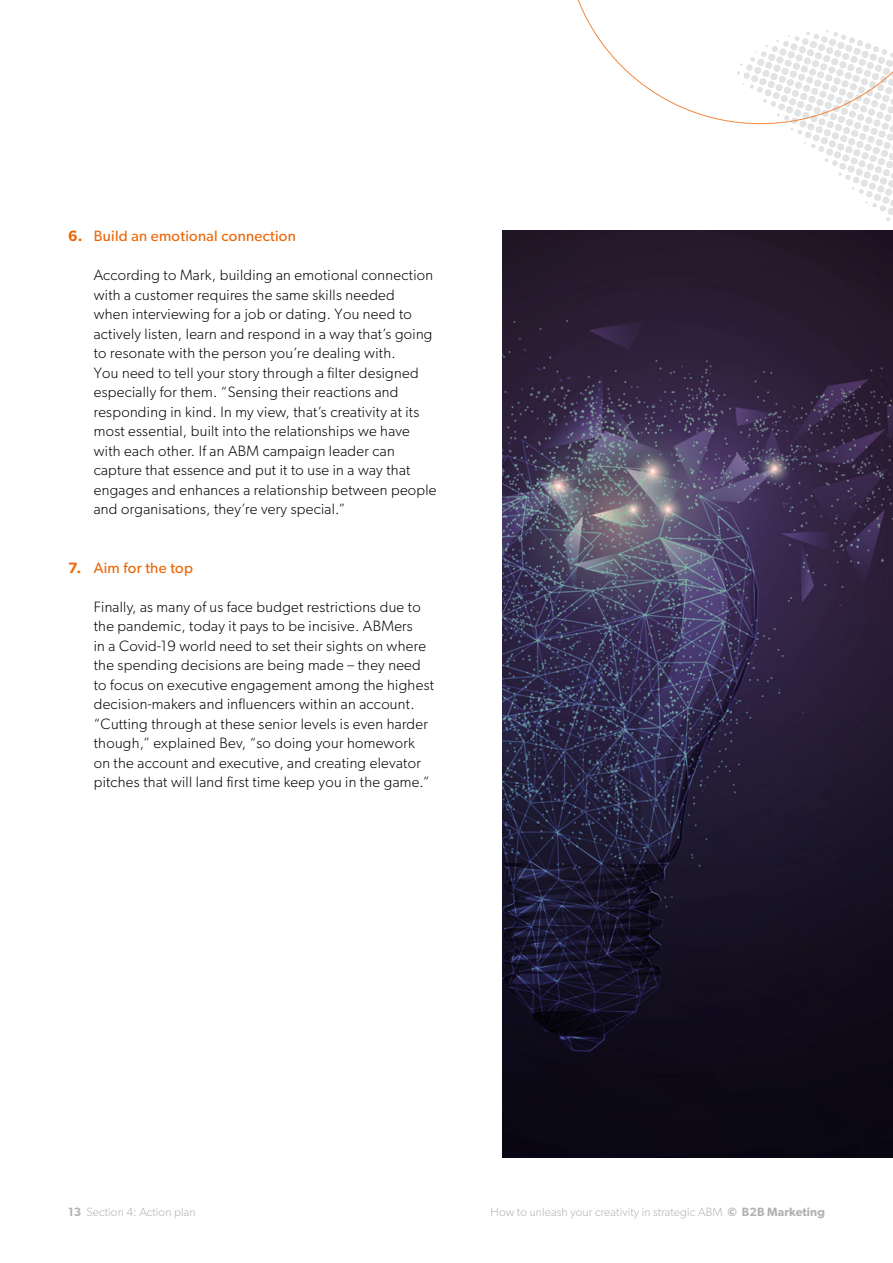
<style>
.page{position:relative;width:893px;height:1263px;background:#fff}
.page>*{position:absolute;margin:0;border:0;box-sizing:border-box;transform-origin:0 0}
.t1{font:300 15px/19.5px "Gibson";letter-spacing:.02em;color:#000}
.t2{font:15px "Gibson";letter-spacing:.02em;color:#ec6608}
.t3{font:300 12px "Gibson";letter-spacing:.01em;color:#b3b2b2}
.s1{font-weight:600}
.s2{font-weight:700}
</style>
<div class="page">
<svg style="left:564px;top:0;width:329px;height:231px"></svg>
<img style="left:502px;top:231px;width:391px;height:927px">
<p class="t2" style="left:68px;top:227px;width:229px"><span class="s1">6.</span> Build an emotional connection</p>
<p class="t1" style="left:94px;top:265px;width:344px">According to Mark, building an emotional connection with a customer requires the same skills needed<br>when interviewing for a job or dating. You need to actively listen, learn and respond in a way that’s going to resonate with the person you’re dealing with.<br>You need to tell your story through a filter designed especially for them. “Sensing their reactions and responding in kind. In my view, that’s creativity at its most essential, built into the relationships we have with each other. If an ABM campaign leader can capture that essence and put it to use in a way that engages and enhances a relationship between people and organisations, they’re very special.”</p>
<p class="t2" style="left:68px;top:558px;width:126px"><span class="s1">7.</span> Aim for the top</p>
<p class="t1" style="left:94px;top:596px;width:342px">Finally, as many of us face budget restrictions due to the pandemic, today it pays to be incisive. ABMers<br>in a Covid-19 world need to set their sights on where the spending decisions are being made – they need to focus on executive engagement among the highest decision-makers and influencers within an account. “Cutting through at these senior levels is even harder though,” explained Bev, “so doing your homework on the account and executive, and creating elevator pitches that will land first time keep you in the game.”</p>
<p class="t3" style="left:68px;top:1205px;width:129px"><span class="s1">13</span> Section 4: Action plan</p>
<p class="t3" style="left:490px;top:1205px;width:336px">How to unleash your creativity in strategic ABM <span class="s2">©</span> <span class="s1">B2B Marketing</span></p>
</div>
